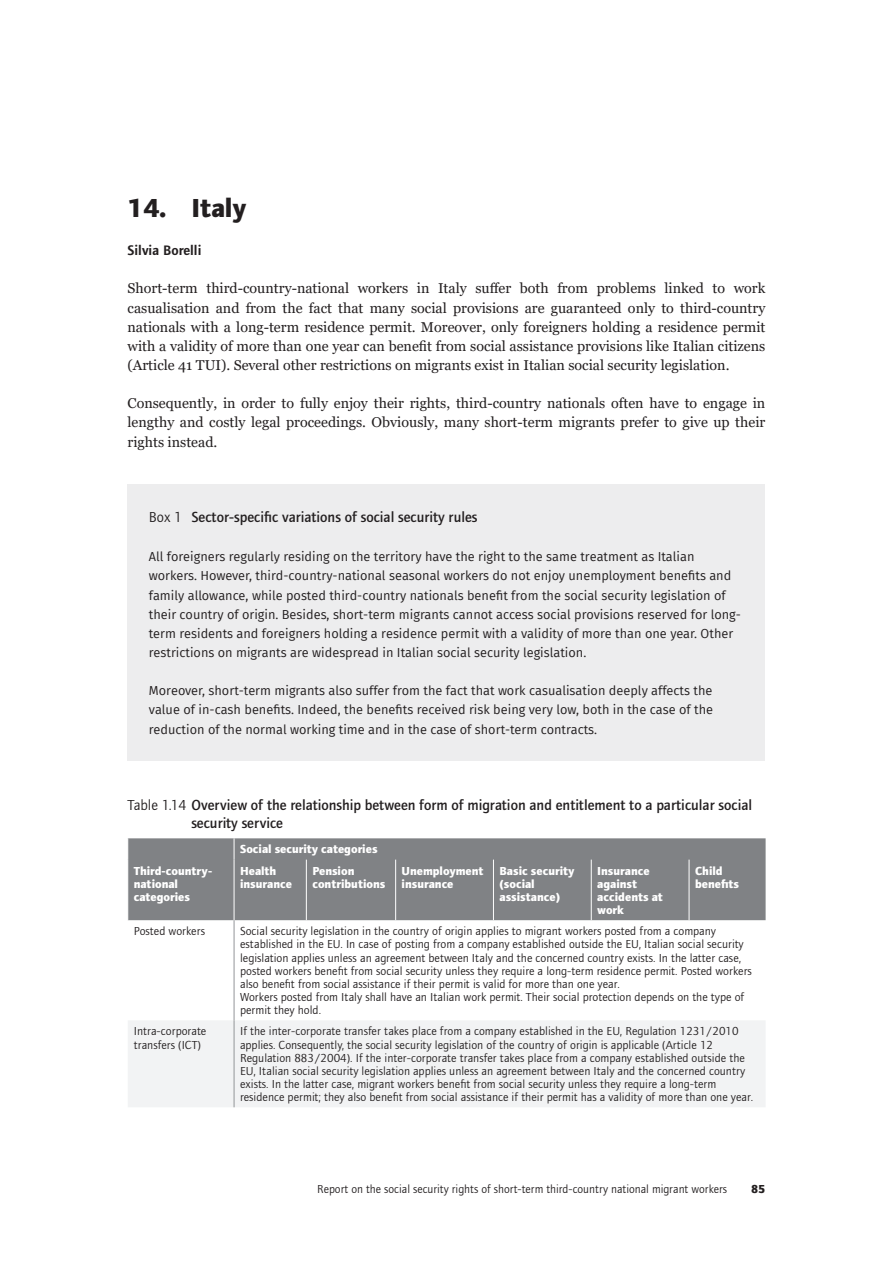
<style>
.page{position:relative;width:893px;height:1263px;background:#fff}
.page>*{position:absolute;margin:0;border:0;box-sizing:border-box;transform-origin:0 0}
.t1{font:700 27px "Foundry Journal";color:#231f20}
.t2{font:500 15px/18px "Foundry Journal";color:#231f20}
.t3{font:14.25px/19.2px "Georgia";color:#231f20;text-align:justify}
.t4{font:600 14.25px "Foundry Journal";color:#231f20}
.t5{font:12.75px/19.2px "Fira Sans";color:#231f20}
.t6{font:12px/13.2px "Foundry Journal";color:#231f20}
.t7{font:700 12px/13.2px "Foundry Journal";color:#fff}
.t8{font:700 12px "Foundry Journal";color:#231f20}
.s1{font-weight:400}
</style>
<div class="page">
<div style="left:128px;top:485px;width:637px;height:276px;background:#ededee"></div>
<div style="left:128px;top:838px;width:638px;height:82px;background:#808285"></div>
<div style="left:128px;top:1020px;width:637px;height:87px;background:#f2f3f4"></div>
<hr style="left:234px;top:920px;width:1px;height:100px;background:#939598">
<hr style="left:234px;top:1020px;width:1px;height:87px;background:#939598">
<svg style="left:234px;top:838px;width:1px;height:22px"></svg>
<hr style="left:234px;top:860px;width:1px;height:60px;background:#fff">
<hr style="left:306px;top:860px;width:1px;height:60px;background:#fff">
<hr style="left:395px;top:860px;width:1px;height:60px;background:#fff">
<hr style="left:493px;top:860px;width:1px;height:60px;background:#fff">
<hr style="left:591px;top:860px;width:1px;height:60px;background:#fff">
<hr style="left:689px;top:860px;width:1px;height:60px;background:#fff">
<h1 class="t1" style="left:128px;top:192px;width:120px">14. Italy</h1>
<p class="t4" style="left:128px;top:242px;width:75px">Silvia Borelli</p>
<p class="t3" style="left:128px;top:279px;width:639px">Short-term third-country-national workers in Italy suffer both from problems linked to work casualisation and from the fact that many social provisions are guaranteed only to third-country nationals with a long-term residence permit. Moreover, only foreigners holding a residence permit with a validity of more than one year can benefit from social assistance provisions like Italian citizens (Article 41 TUI). Several other restrictions on migrants exist in Italian social security legislation.</p>
<p class="t3" style="left:128px;top:394px;width:639px">Consequently, in order to fully enjoy their rights, third-country nationals often have to engage in lengthy and costly legal proceedings. Obviously, many short-term migrants prefer to give up their rights instead.</p>
<p class="t2" style="left:149px;top:508px;width:330px"><span class="s1">Box 1</span> Sector-specific variations of social security rules</p>
<p class="t5" style="left:149px;top:547px;width:594px">All foreigners regularly residing on the territory have the right to the same treatment as Italian workers. However, third-country-national seasonal workers do not enjoy unemployment benefits and family allowance, while posted third-country nationals benefit from the social security legislation of their country of origin. Besides, short-term migrants cannot access social provisions reserved for long&shy;term residents and foreigners holding a residence permit with a validity of more than one year. Other restrictions on migrants are widespread in Italian social security legislation.</p>
<p class="t5" style="left:149px;top:681px;width:566px;text-align:justify">Moreover, short-term migrants also suffer from the fact that work casualisation deeply affects the value of in-cash benefits. Indeed, the benefits received risk being very low, both in the case of the reduction of the normal working time and in the case of short-term contracts.</p>
<p class="t2" style="left:191px;top:796px;width:562px;text-indent:-64px"><span class="s1">Table 1.14</span> Overview of the relationship between form of migration and entitlement to a particular social security service</p>
<p class="t7" style="left:240px;top:842px;width:139px">Social security categories</p>
<p class="t7" style="left:134px;top:864px;width:80px">Third-country&shy;national categories</p>
<p class="t7" style="left:240px;top:864px;width:53px">Health insurance</p>
<p class="t7" style="left:312px;top:864px;width:75px">Pension contributions</p>
<p class="t7" style="left:402px;top:864px;width:83px">Unemployment insurance</p>
<p class="t7" style="left:499px;top:864px;width:76px">Basic security (social assistance)</p>
<p class="t7" style="left:597px;top:864px;width:67px">Insurance against accidents at work</p>
<p class="t7" style="left:695px;top:864px;width:45px">Child benefits</p>
<p class="t6" style="left:134px;top:924px;width:73px">Posted workers</p>
<p class="t6" style="left:240px;top:924px;width:513px">Social security legislation in the country of origin applies to migrant workers posted from a company established in the EU. In case of posting from a company established outside the EU, Italian social security legislation applies unless an agreement between Italy and the concerned country exists. In the latter case, posted workers benefit from social security unless they require a long-term residence permit. Posted workers also benefit from social assistance if their permit is valid for more than one year.<br>Workers posted from Italy shall have an Italian work permit. Their social protection depends on the type of permit they hold.</p>
<p class="t6" style="left:134px;top:1025px;width:74px">Intra-corporate transfers (ICT)</p>
<p class="t6" style="left:240px;top:1025px;width:515px">If the inter-corporate transfer takes place from a company established in the EU, Regulation 1231/2010 applies. Consequently, the social security legislation of the country of origin is applicable (Article 12<br>Regulation 883/2004). If the inter-corporate transfer takes place from a company established outside the EU, Italian social security legislation applies unless an agreement between Italy and the concerned country exists. In the latter case, migrant workers benefit from social security unless they require a long-term residence permit; they also benefit from social assistance if their permit has a validity of more than one year.</p>
<p class="t6" style="left:317px;top:1182px;width:411px">Report on the social security rights of short-term third-country national migrant workers</p>
<p class="t8" style="left:751px;top:1182px;width:16px">85</p>
</div>
